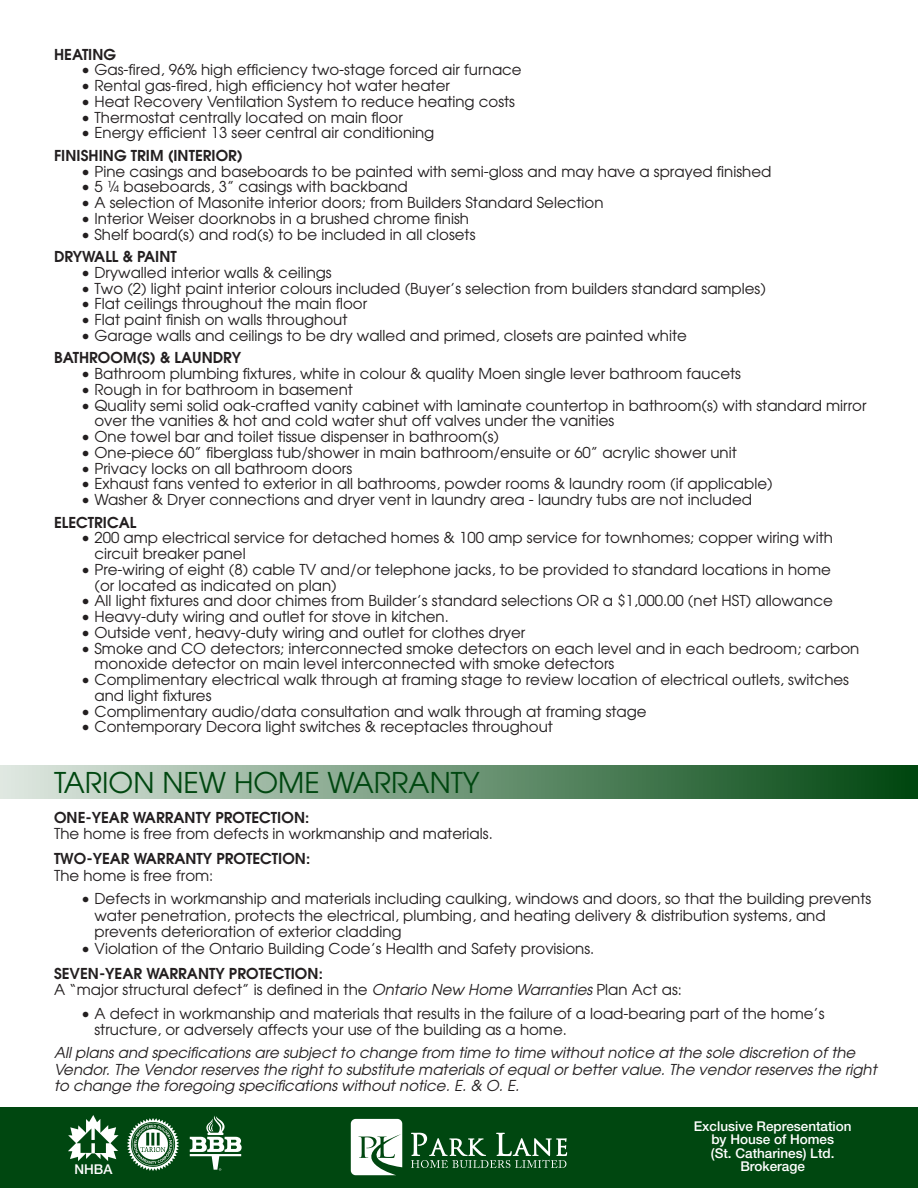
<style>
.page{position:relative;width:918px;height:1188px;background:#fff}
.page>*{position:absolute;margin:0;border:0;box-sizing:border-box;transform-origin:0 0}
.t1{font:28.5px "Avant Garde";color:#004710}
.t2{font:15px/15.8px "Avant Garde";color:#231f20}
.t3{font:italic 15px/16.5px "Avant Garde";color:#231f20}
.t4{font:600 15px "Avant Garde";color:#231f20}
.t5{font:500 13.5px/13.5px "Helvetica Neue";color:#fff;text-align:center}
.s1{font-weight:600}
.s2{font-style:italic}
</style>
<div class="page">
<div style="left:0;top:1107px;width:918px;height:81px;background:#004710"></div>
<svg style="left:351px;top:1119px;width:51px;height:56px;background:#d1ddd3"></svg>
<svg style="left:411px;top:1133px;width:156px;height:35px"></svg>
<img style="left:127px;top:1119px;width:52px;height:52px">
<img style="left:68px;top:1115px;width:51px;height:46px">
<svg style="left:190px;top:1116px;width:52px;height:55px"></svg>
<div style="left:0;top:765px;width:918px;height:34px;background:linear-gradient(to right,#e0e8e1,#00460f)"></div>
<p class="t4" style="left:54px;top:44px;width:64px">HEATING</p>
<p class="t2" style="left:81px;top:62px;width:442px">• Gas-fired, 96% high efficiency two-stage forced air furnace</p>
<p class="t2" style="left:81px;top:77px;width:370px">• Rental gas-fired, high efficiency hot water heater</p>
<p class="t2" style="left:81px;top:93px;width:436px">• Heat Recovery Ventilation System to reduce heating costs</p>
<p class="t2" style="left:81px;top:109px;width:323px">• Thermostat centrally located on main floor</p>
<p class="t2" style="left:81px;top:125px;width:355px">• Energy efficient 13 seer central air conditioning</p>
<p class="t4" style="left:54px;top:145px;width:190px">FINISHING TRIM (INTERIOR)</p>
<p class="t2" style="left:81px;top:163px;width:692px">• Pine casings and baseboards to be painted with semi-gloss and may have a sprayed finished</p>
<p class="t2" style="left:81px;top:179px;width:328px">• 5 ¼ baseboards, 3” casings with backband</p>
<p class="t2" style="left:81px;top:194px;width:524px">• A selection of Masonite interior doors; from Builders Standard Selection</p>
<p class="t2" style="left:81px;top:210px;width:389px">• Interior Weiser doorknobs in a brushed chrome finish</p>
<p class="t2" style="left:81px;top:226px;width:396px">• Shelf board(s) and rod(s) to be included in all closets</p>
<p class="t4" style="left:54px;top:247px;width:124px">DRYWALL &amp; PAINT</p>
<p class="t2" style="left:81px;top:264px;width:252px">• Drywalled interior walls &amp; ceilings</p>
<p class="t2" style="left:81px;top:280px;width:686px">• Two (2) light paint interior colours included (Buyer’s selection from builders standard samples)</p>
<p class="t2" style="left:81px;top:296px;width:288px">• Flat ceilings throughout the main floor</p>
<p class="t2" style="left:81px;top:311px;width:268px">• Flat paint finish on walls throughout</p>
<p class="t2" style="left:81px;top:327px;width:607px">• Garage walls and ceilings to be dry walled and primed, closets are painted white</p>
<p class="t4" style="left:54px;top:348px;width:189px">BATHROOM(S) &amp; LAUNDRY</p>
<p class="t2" style="left:81px;top:365px;width:662px">• Bathroom plumbing fixtures, white in colour &amp; quality Moen single lever bathroom faucets</p>
<p class="t2" style="left:81px;top:381px;width:273px">• Rough in for bathroom in basement</p>
<p class="t2" style="left:95px;top:397px;width:774px;text-indent:-14px">• Quality semi solid oak-crafted vanity cabinet with laminate countertop in bathroom(s) with standard mirror over the vanities &amp; hot and cold water shut off valves under the vanities</p>
<p class="t2" style="left:81px;top:428px;width:420px">• One towel bar and toilet tissue dispenser in bathroom(s)</p>
<p class="t2" style="left:81px;top:444px;width:657px">• One-piece 60” fiberglass tub/shower in main bathroom/ensuite or 60” acrylic shower unit</p>
<p class="t2" style="left:81px;top:460px;width:273px">• Privacy locks on all bathroom doors</p>
<p class="t2" style="left:81px;top:476px;width:693px">• Exhaust fans vented to exterior in all bathrooms, powder rooms &amp; laundry room (if applicable)</p>
<p class="t2" style="left:81px;top:491px;width:673px">• Washer &amp; Dryer connections and dryer vent in laundry area - laundry tubs are not included</p>
<p class="t4" style="left:54px;top:512px;width:84px">ELECTRICAL</p>
<p class="t2" style="left:95px;top:530px;width:740px;text-indent:-14px">• 200 amp electrical service for detached homes &amp; 100 amp service for townhomes; copper wiring with circuit breaker panel</p>
<p class="t2" style="left:95px;top:561px;width:738px;text-indent:-14px">• Pre-wiring of eight (8) cable TV and/or telephone jacks, to be provided to standard locations in home (or located as indicated on plan)</p>
<p class="t2" style="left:81px;top:593px;width:753px">• All light fixtures and door chimes from Builder’s standard selections OR a $1,000.00 (net HST) allowance</p>
<p class="t2" style="left:81px;top:608px;width:369px">• Heavy-duty wiring and outlet for stove in kitchen.</p>
<p class="t2" style="left:81px;top:624px;width:446px">• Outside vent, heavy-duty wiring and outlet for clothes dryer</p>
<p class="t2" style="left:95px;top:640px;width:766px;text-indent:-14px">• Smoke and CO detectors; interconnected smoke detectors on each level and in each bedroom; carbon monoxide detector on main level interconnected with smoke detectors</p>
<p class="t2" style="left:95px;top:671px;width:756px;text-indent:-14px">• Complimentary electrical walk through at framing stage to review location of electrical outlets, switches and light fixtures</p>
<p class="t2" style="left:81px;top:703px;width:567px">• Complimentary audio/data consultation and walk through at framing stage</p>
<p class="t2" style="left:81px;top:719px;width:473px">• Contemporary Decora light switches &amp; receptacles throughout</p>
<h1 class="t1" style="left:54px;top:765px;width:427px">TARION NEW HOME WARRANTY</h1>
<p class="t4" style="left:54px;top:807px;width:257px">ONE-YEAR WARRANTY PROTECTION:</p>
<p class="t2" style="left:54px;top:826px;width:440px">The home is free from defects in workmanship and materials.</p>
<p class="t4" style="left:54px;top:849px;width:258px">TWO-YEAR WARRANTY PROTECTION:</p>
<p class="t2" style="left:54px;top:867px;width:161px">The home is free from:</p>
<p class="t2" style="left:95px;top:890px;width:778px;line-height:16.5px;text-indent:-14px">• Defects in workmanship and materials including caulking, windows and doors, so that the building prevents water penetration, protects the electrical, plumbing, and heating delivery &amp; distribution systems, and prevents deterioration of exterior cladding</p>
<p class="t2" style="left:81px;top:940px;width:515px">• Violation of the Ontario Building Code’s Health and Safety provisions.</p>
<p class="t2" style="left:54px;top:965px;width:630px;line-height:16.5px"><span class="s1">SEVEN-YEAR WARRANTY PROTECTION:<br></span>A “major structural defect” is defined in the <span class="s2">Ontario New Home Warranties</span> Plan Act as:</p>
<p class="t2" style="left:95px;top:1005px;width:732px;line-height:16.5px;text-indent:-14px">• A defect in workmanship and materials that results in the failure of a load-bearing part of the home’s structure, or adversely affects your use of the building as a home.</p>
<p class="t3" style="left:54px;top:1044px;width:824px">All plans and specifications are subject to change from time to time without notice at the sole discretion of the<br>Vendor. The Vendor reserves the right to substitute materials of equal or better value. The vendor reserves the right to change the foregoing specifications without notice. E. &amp; O. E.</p>
<p class="t5" style="left:694px;top:1119px;width:159px">Exclusive Representation by House of Homes<br>(St. Catharines) Ltd.</p>
<p class="t5" style="left:74px;top:1163px;width:40px">NHBA</p>
<p class="t5" style="left:740px;top:1160px;width:66px">Brokerage</p>
</div>
